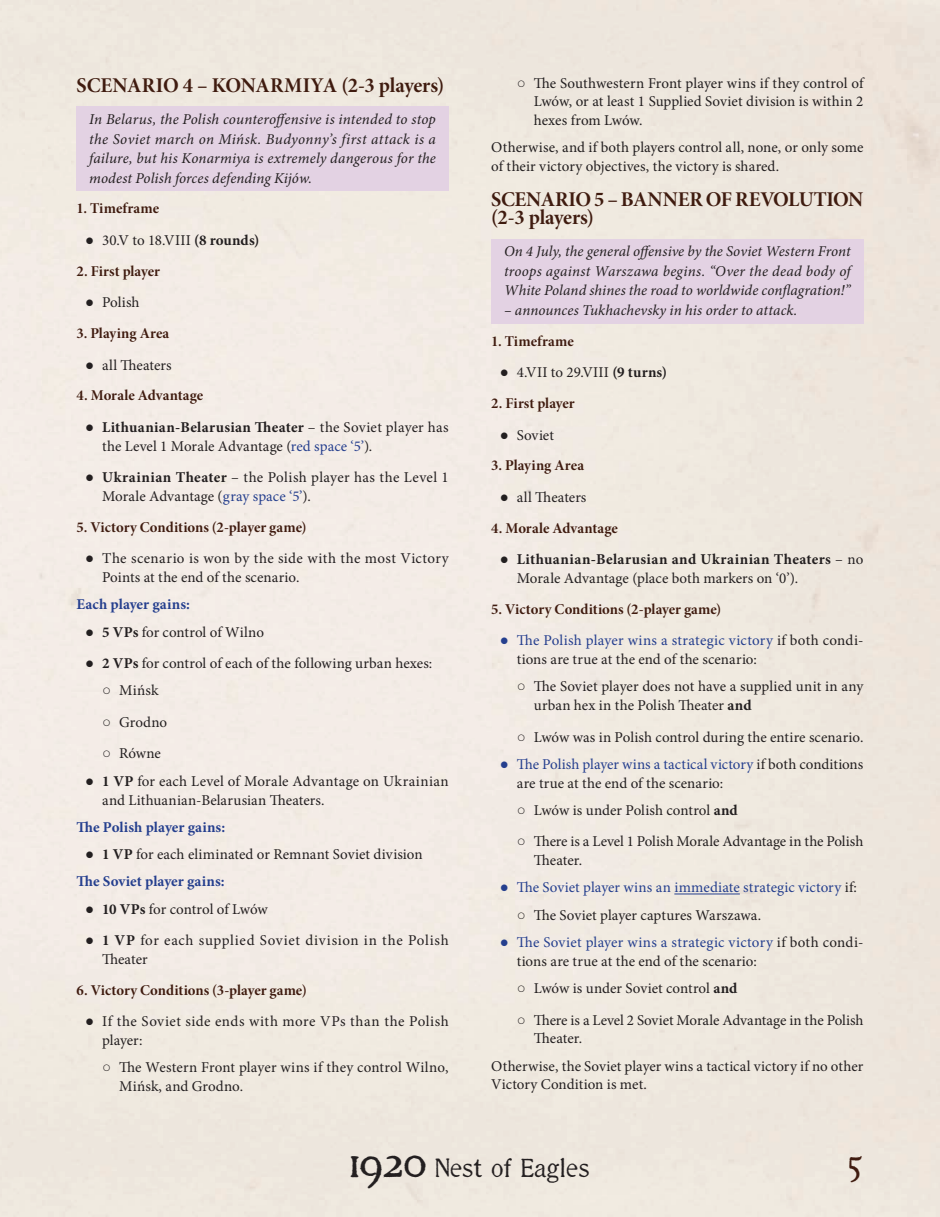
<style>
.page{position:relative;width:940px;height:1217px;background:#fff}
.page>*{position:absolute;margin:0;border:0;box-sizing:border-box;transform-origin:0 0}
.t1{font:49.5px "Millesime";color:#231f20}
.t2{font:39px "Millesime";color:#3f1b0f}
.t3{font:27px "Millesime";color:#231f20}
.Level_2_Headline{font:21px/18px "Minion Pro Bold Subh";letter-spacing:-.01em;color:#3f1b0f}
.Main_text{font:15px/18.8px "Minion Pro";letter-spacing:.005em;color:#231f20}
.Historical_note{font:italic 15px/19.5px "Minion Pro";letter-spacing:.005em;color:#231f20;text-align:justify}
.Level_4_Headline{font:15px "Minion Pro Bold Subh";color:#3f1b0f}
.Main_text-2{font:700 15px "Minion Pro";letter-spacing:.005em;color:#253f8e}
.Main_text-3{font:15px/18.8px "Minion Pro";letter-spacing:.04em;color:#231f20}
.Main_text-4{font:15px/18.8px "Minion Pro";letter-spacing:.025em;color:#231f20}
.t4{font:15px "Minion Pro";letter-spacing:.005em;color:#253f8e}
.s1{font-family:"Garamond";font-weight:700}
.s2{font-weight:700}
.s3{color:#253f8e}
.s4{font-family:"Century"}
.s5{font-family:"Garamond";font-weight:700;color:#253f8e}
.s6{color:#231f20}
</style>
<div class="page">
<div style="left:77px;top:107px;width:372px;height:84px;background:#e3d2e3"></div>
<div style="left:491px;top:239px;width:372px;height:84px;background:#e3d2e3"></div>
<hr style="left:674px;top:893px;width:66px;height:1px;background:#253f8e">
<p class="Level_2_Headline" style="left:77px;top:76px;width:369px">SCENARIO 4 – KONARMIYA (2-3 players)</p>
<p class="Historical_note" style="left:89px;top:109px;width:348px">In Belarus, the Polish counteroffensive is intended to stop the Soviet march on Mińsk. Budyonny’s first attack is a failure, but his Konarmiya is extremely dangerous for the modest Polish forces defending Kijów.</p>
<p class="Level_4_Headline" style="left:77px;top:198px;width:84px">1. Timeframe</p>
<p class="Main_text" style="left:85px;top:231px;width:176px"><span class="s1">●</span> 30.V to 18.VIII <span class="s2">(8 rounds)</span></p>
<p class="Level_4_Headline" style="left:77px;top:261px;width:85px">2. First player</p>
<p class="Main_text" style="left:85px;top:293px;width:56px"><span class="s1">●</span> Polish</p>
<p class="Level_4_Headline" style="left:77px;top:323px;width:94px">3. Playing Area</p>
<p class="Main_text" style="left:85px;top:355px;width:88px"><span class="s1">●</span> all Theaters</p>
<p class="Level_4_Headline" style="left:77px;top:385px;width:128px">4. Morale Advantage</p>
<p class="Main_text" style="left:102px;top:418px;width:348px;text-indent:-17px"><span class="s1">●</span> <span class="s2">Lithuanian-Belarusian Theater</span> – the Soviet player has the Level 1 Morale Advantage (<span class="s3">red space ‘5’</span>).</p>
<p class="Main_text" style="left:102px;top:468px;width:348px;text-indent:-17px"><span class="s1">●</span> <span class="s2">Ukrainian Theater</span> – the Polish player has the Level 1<br>Morale Advantage (<span class="s3">gray space ‘5’</span>).</p>
<p class="Level_4_Headline" style="left:77px;top:516px;width:231px">5. Victory Conditions (2-player game)</p>
<p class="Main_text" style="left:102px;top:549px;width:348px;text-indent:-17px"><span class="s1">●</span> The scenario is won by the side with the most Victory<br>Points at the end of the scenario.</p>
<p class="Main_text-2" style="left:77px;top:594px;width:115px">Each player gains:</p>
<p class="Main_text" style="left:85px;top:622px;width:180px"><span class="s1">●</span> <span class="s2">5 VPs</span> for control of Wilno</p>
<p class="Main_text" style="left:85px;top:654px;width:349px"><span class="s1">●</span> <span class="s2">2 VPs</span> for control of each of the following urban hexes:</p>
<p class="Main_text" style="left:102px;top:681px;width:58px"><span class="s4">○</span> Mińsk</p>
<p class="Main_text" style="left:102px;top:712px;width:67px"><span class="s4">○</span> Grodno</p>
<p class="Main_text" style="left:102px;top:744px;width:60px"><span class="s4">○</span> Równe</p>
<p class="Main_text" style="left:102px;top:771px;width:348px;text-indent:-17px"><span class="s1">●</span> <span class="s2">1 VP</span> for each Level of Morale Advantage on Ukrainian and Lithuanian-Belarusian Theaters.</p>
<p class="Main_text-2" style="left:77px;top:816px;width:150px">The Polish player gains:</p>
<p class="Main_text" style="left:85px;top:844px;width:339px"><span class="s1">●</span> <span class="s2">1 VP</span> for each eliminated or Remnant Soviet division</p>
<p class="Main_text-2" style="left:77px;top:870px;width:150px">The Soviet player gains:</p>
<p class="Main_text" style="left:85px;top:899px;width:184px"><span class="s1">●</span> <span class="s2">10 VPs</span> for control of Lwów</p>
<p class="Main_text-3" style="left:102px;top:930px;width:348px;text-indent:-17px"><span class="s1">●</span> <span class="s2">1 VP</span> for each supplied Soviet division in the Polish<br>Theater</p>
<p class="Level_4_Headline" style="left:77px;top:979px;width:232px">6. Victory Conditions (3-player game)</p>
<p class="Main_text-4" style="left:102px;top:1011px;width:348px;text-indent:-17px"><span class="s1">●</span> If the Soviet side ends with more VPs than the Polish player:</p>
<p class="Main_text" style="left:119px;top:1057px;width:331px;text-indent:-17px"><span class="s4">○</span> The Western Front player wins if they control Wilno,<br>Mińsk, and Grodno.</p>
<p class="Main_text" style="left:534px;top:73px;width:331px;text-align:justify;text-indent:-17px"><span class="s4">○</span> The Southwestern Front player wins if they control of Lwów, or at least 1 Supplied Soviet division is within 2 hexes from Lwów.</p>
<p class="Main_text" style="left:491px;top:138px;width:373px">Otherwise, and if both players control all, none, or only some of their victory objectives, the victory is shared.</p>
<p class="Level_2_Headline" style="left:491px;top:190px;width:374px">SCENARIO 5 – BANNER OF REVOLUTION (2-3 players)</p>
<p class="Historical_note" style="left:504px;top:242px;width:348px">On 4 July, the general offensive by the Soviet Western Front troops against Warszawa begins. “Over the dead body of White Poland shines the road to worldwide conflagration!”</p>
<p class="Historical_note" style="left:504px;top:300px;width:295px">– announces Tukhachevsky in his order to attack.</p>
<p class="Level_4_Headline" style="left:491px;top:331px;width:84px">1. Timeframe</p>
<p class="Main_text" style="left:500px;top:363px;width:169px"><span class="s1">●</span> 4.VII to 29.VIII <span class="s2">(9 turns)</span></p>
<p class="Level_4_Headline" style="left:491px;top:393px;width:85px">2. First player</p>
<p class="Main_text" style="left:500px;top:425px;width:56px"><span class="s1">●</span> Soviet</p>
<p class="Level_4_Headline" style="left:491px;top:455px;width:94px">3. Playing Area</p>
<p class="Main_text" style="left:500px;top:487px;width:88px"><span class="s1">●</span> all Theaters</p>
<p class="Level_4_Headline" style="left:491px;top:517px;width:128px">4. Morale Advantage</p>
<p class="Main_text" style="left:517px;top:550px;width:348px;text-indent:-17px"><span class="s1">●</span> <span class="s2">Lithuanian-Belarusian and Ukrainian Theaters</span> – no<br>Morale Advantage (place both markers on ‘0’).</p>
<p class="Level_4_Headline" style="left:491px;top:598px;width:231px">5. Victory Conditions (2-player game)</p>
<p class="Main_text" style="left:517px;top:631px;width:348px;text-indent:-17px"><span class="s5">●</span> <span class="s3">The Polish player wins a strategic victory</span> if both condi&shy;tions are true at the end of the scenario:</p>
<p class="Main_text" style="left:534px;top:677px;width:331px;text-indent:-17px"><span class="s4">○</span> The Soviet player does not have a supplied unit in any urban hex in the Polish Theater <span class="s2">and</span></p>
<p class="Main_text" style="left:517px;top:727px;width:348px"><span class="s4">○</span> Lwów was in Polish control during the entire scenario.</p>
<p class="Main_text" style="left:517px;top:754px;width:348px;text-indent:-17px"><span class="s5">●</span> <span class="s3">The Polish player wins a tactical victory</span> if both conditions are true at the end of the scenario:</p>
<p class="Main_text" style="left:517px;top:800px;width:222px"><span class="s4">○</span> Lwów is under Polish control <span class="s2">and</span></p>
<p class="Main_text" style="left:534px;top:832px;width:331px;text-indent:-17px"><span class="s4">○</span> There is a Level 1 Polish Morale Advantage in the Polish<br>Theater.</p>
<p class="t4" style="left:500px;top:877px;width:359px"><span class="s1">●</span> The Soviet player wins an immediate strategic victory <span class="s6">if:</span></p>
<p class="Main_text" style="left:517px;top:905px;width:246px"><span class="s4">○</span> The Soviet player captures Warszawa.</p>
<p class="Main_text" style="left:517px;top:932px;width:348px;text-indent:-17px"><span class="s5">●</span> <span class="s3">The Soviet player wins a strategic victory</span> if both condi&shy;tions are true at the end of the scenario:</p>
<p class="Main_text" style="left:517px;top:978px;width:222px"><span class="s4">○</span> Lwów is under Soviet control <span class="s2">and</span></p>
<p class="Main_text" style="left:534px;top:1010px;width:331px;text-indent:-17px"><span class="s4">○</span> There is a Level 2 Soviet Morale Advantage in the Polish<br>Theater.</p>
<p class="Main_text" style="left:491px;top:1056px;width:374px">Otherwise, the Soviet player wins a tactical victory if no other<br>Victory Condition is met.</p>
<h1 class="t1" style="left:350px;top:1131px;width:78px">1920</h1>
<h3 class="t3" style="left:435px;top:1151px;width:156px">Nest of Eagles</h3>
<h2 class="t2" style="left:848px;top:1136px;width:17px">5</h2>
</div>
